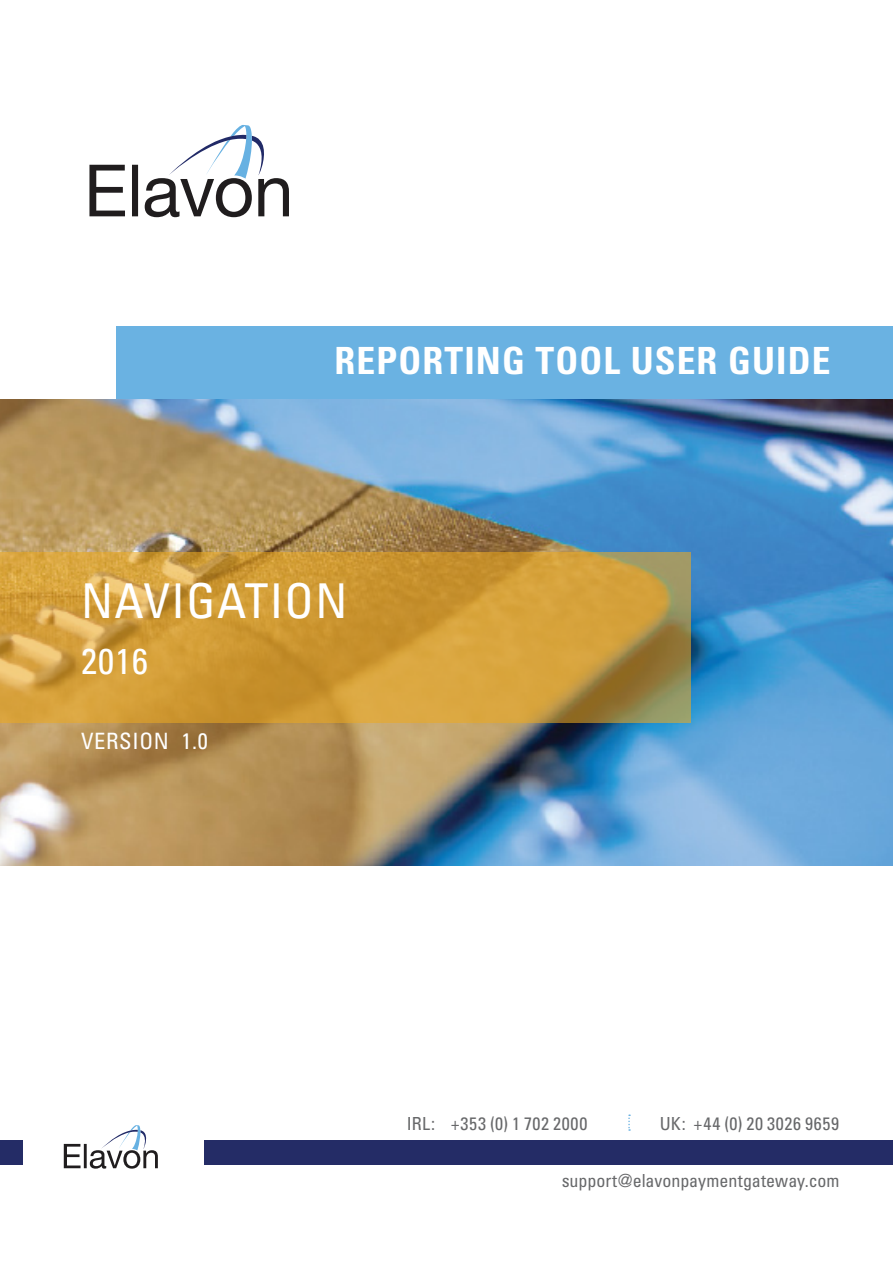
<style>
.page{position:relative;width:893px;height:1263px;background:#fff}
.page>*{position:absolute;margin:0;border:0;box-sizing:border-box;transform-origin:0 0}
.t1{font:condensed 48px "Univers LT Pro";letter-spacing:.03em;color:#fff}
.t2{font:700 condensed 37.5px "Univers LT Pro";letter-spacing:.03em;color:#fff}
.t3{font:condensed 36px "Univers LT Pro";color:#fff}
.t4{font:condensed 22.5px "Univers LT Pro";letter-spacing:.03em;color:#fff}
.t5{font:condensed 18px "Univers LT Pro";letter-spacing:.035em;color:#67686a}
.t6{font:condensed 18px "Univers LT Pro";letter-spacing:.005em;color:#67686a}
</style>
<div class="page">
<div style="left:116px;top:326px;width:777px;height:73px;background:#6ab2e2"></div>
<img style="left:0;top:399px;width:893px;height:466px">
<div style="left:0;top:1140px;width:893px;height:25px;background:#242c66"></div>
<div style="left:23px;top:1126px;width:180px;height:52px;background:#fff"></div>
<svg style="left:628px;top:1114px;width:2px;height:17px"></svg>
<svg style="left:64px;top:1125px;width:94px;height:44px"></svg>
<svg style="left:89px;top:125px;width:200px;height:92px"></svg>
<svg style="left:0;top:552px;width:690px;height:171px;background:#cb9a3a"></svg>
<p class="t2" style="left:335px;top:338px;width:497px">REPORTING TOOL USER GUIDE</p>
<p class="t1" style="left:81px;top:571px;width:268px">NAVIGATION</p>
<p class="t3" style="left:81px;top:638px;width:69px">2016</p>
<p class="t4" style="left:81px;top:726px;width:128px">VERSION 1.0</p>
<p class="t5" style="left:407px;top:1113px;width:182px">IRL: +353 (0) 1 702 2000</p>
<p class="t5" style="left:660px;top:1113px;width:181px">UK: +44 (0) 20 3026 9659</p>
<p class="t6" style="left:562px;top:1169px;width:279px">support@elavonpaymentgateway.com</p>
</div>
